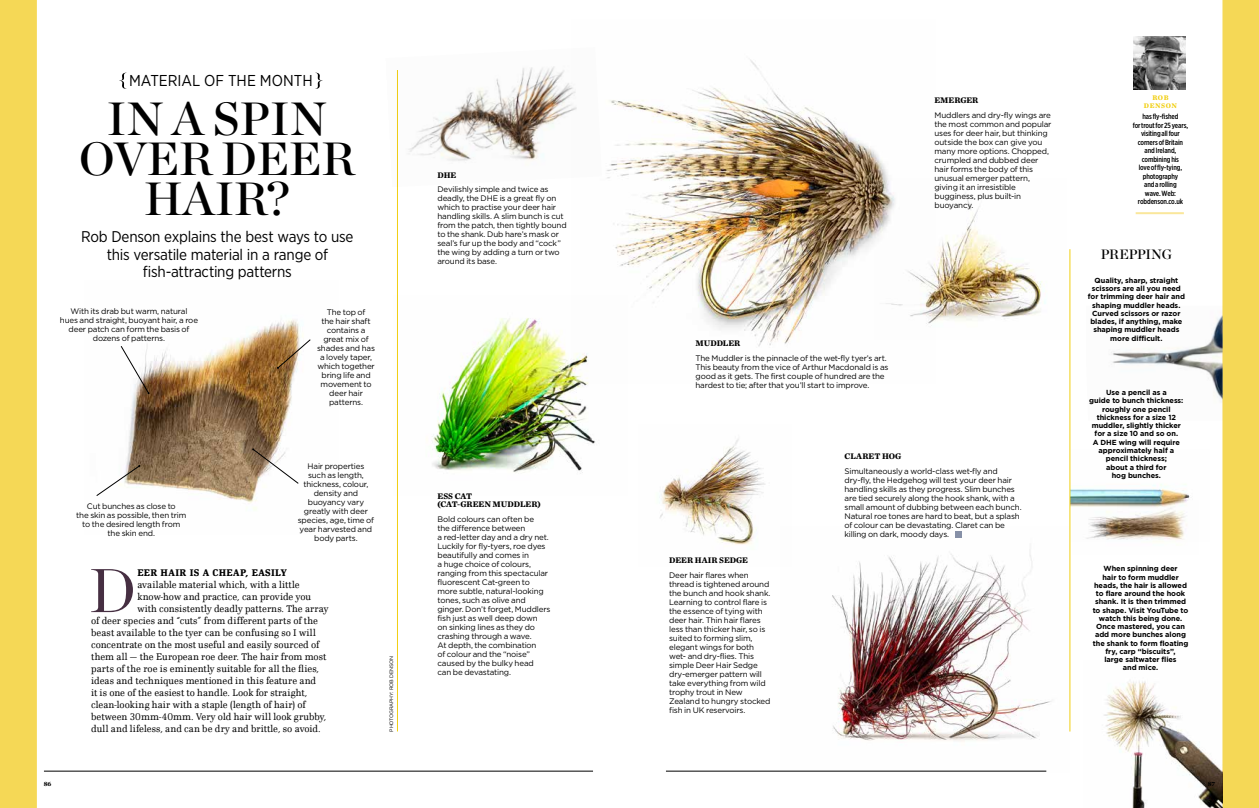
<style>
.page{position:relative;width:1259px;height:808px;background:#fff}
.page>*{position:absolute;margin:0;border:0;box-sizing:border-box;transform-origin:0 0}
.t1{font:61.6px "Chronicle Display";color:#462f42}
.t2{font:46.5px/40px "Chronicle Display Semi";color:#000;text-align:center}
.t3{font:15.8px "Gotham Narrow";color:#000}
.t4{font:15.5px/17.5px "Gotham Narrow";letter-spacing:-.015em;color:#000;text-align:center}
.t5{font:13.6px "Chronicle Display Semi";letter-spacing:-.03em;color:#000}
.t6{font:10px "Scherzo";letter-spacing:.005em;color:#000}
.t7{font:700 10px "Scherzo";letter-spacing:.04em;color:#000}
.t8{font:700 8.5px/8.5px "Chronicle Text G2";letter-spacing:-.005em;color:#000}
.t9{font:8px/9px "Gotham";letter-spacing:-.02em;color:#000}
.t10{font:500 7.5px/8.5px "Gotham X Narrow";letter-spacing:-.015em;color:#000;text-align:center}
.t11{font:700 7.3px/8.2px "Gotham";letter-spacing:-.005em;color:#000;text-align:center}
.t12{font:700 7px/8px "Chronicle Text G1";letter-spacing:.08em;color:#f1cf12;text-align:center}
.t13{font:700 6.5px "Chronicle Text G1";color:#000}
.t14{font:5px "Gotham";letter-spacing:-.03em;color:#000}
</style>
<div class="page">
<hr style="left:44px;top:771px;width:549px;height:1px;background:#000">
<hr style="left:666px;top:771px;width:380px;height:1px;background:#000">
<div style="left:1222px;top:0;width:37px;height:808px;background:#f5d856"></div>
<div style="left:0;top:0;width:37px;height:808px;background:#f5d856"></div>
<img style="left:432px;top:318px;width:163px;height:156px">
<img style="left:780px;top:537px;width:272px;height:235px">
<img style="left:126px;top:319px;width:177px;height:191px">
<img style="left:1104px;top:681px;width:118px;height:127px">
<svg style="left:315px;top:73px;width:7px;height:16px"></svg>
<svg style="left:119px;top:73px;width:7px;height:16px"></svg>
<hr style="left:397px;top:70px;width:1px;height:661px;background:#f1cf12">
<svg style="left:120px;top:345px;width:30px;height:49px"></svg>
<svg style="left:96px;top:465px;width:44px;height:31px"></svg>
<svg style="left:277px;top:339px;width:34px;height:30px"></svg>
<svg style="left:252px;top:448px;width:47px;height:36px"></svg>
<img style="left:1133px;top:37px;width:52px;height:52px">
<hr style="left:1135px;top:212px;width:48px;height:2px;background:#fae79b">
<div style="left:955px;top:531px;width:7px;height:6px;background:#8690a7"></div>
<img style="left:1070px;top:449px;width:120px;height:93px">
<img style="left:1111px;top:315px;width:111px;height:84px">
<img style="left:1073px;top:500px;width:117px;height:42px">
<img style="left:659px;top:439px;width:132px;height:128px">
<img style="left:408px;top:66px;width:163px;height:95px">
<img style="left:935px;top:193px;width:111px;height:128px">
<img style="left:571px;top:59px;width:364px;height:324px">
<hr style="left:1069px;top:249px;width:1px;height:482px;background:#f1cf12">
<h3 class="t3" style="left:129px;top:71px;width:185px">MATERIAL OF THE MONTH</h3>
<h2 class="t2" style="left:79px;top:95px;width:277px">IN A SPIN<br>OVER DEER<br>HAIR?</h2>
<h3 class="t4" style="left:81px;top:227px;width:274px">Rob Denson explains the best ways to use this versatile material in a range of fish-attracting patterns</h3>
<p class="t9" style="left:60px;top:306px;width:140px;text-align:center">With its drab but warm, natural<br>hues and straight, buoyant hair, a roe deer patch can form the basis of dozens of patterns.</p>
<p class="t9" style="left:317px;top:307px;width:59px;text-align:center">The top of<br>the hair shaft contains a great mix of shades and has a lovely taper, which together bring life and movement to deer hair patterns.</p>
<p class="t9" style="left:76px;top:502px;width:112px;text-align:center">Cut bunches as close to<br>the skin as possible, then trim to the desired length from the skin end.</p>
<p class="t9" style="left:298px;top:461px;width:78px;text-align:center">Hair properties such as length, thickness, colour, density and buoyancy vary greatly with deer species, age, time of year harvested and body parts.</p>
<h1 class="t1" style="left:89px;top:543px;width:48px">D</h1>
<p class="t7" style="left:137px;top:567px;width:151px">EER HAIR IS A CHEAP, EASILY</p>
<p class="t6" style="left:137px;top:579px;width:164px">available material which, with a little</p>
<p class="t6" style="left:137px;top:591px;width:175px">know-how and practice, can provide you</p>
<p class="t6" style="left:137px;top:603px;width:192px">with consistently deadly patterns. The array</p>
<p class="t6" style="left:91px;top:615px;width:228px">of deer species and “cuts” from different parts of the</p>
<p class="t6" style="left:91px;top:627px;width:226px">beast available to the tyer can be confusing so I will</p>
<p class="t6" style="left:91px;top:639px;width:230px">concentrate on the most useful and easily sourced of</p>
<p class="t6" style="left:91px;top:651px;width:236px">them all — the European roe deer. The hair from most</p>
<p class="t6" style="left:91px;top:663px;width:229px">parts of the roe is eminently suitable for all the flies,</p>
<p class="t6" style="left:91px;top:675px;width:226px">ideas and techniques mentioned in this feature and</p>
<p class="t6" style="left:91px;top:687px;width:217px">it is one of the easiest to handle. Look for straight,</p>
<p class="t6" style="left:91px;top:699px;width:216px">clean-looking hair with a staple (length of hair) of</p>
<p class="t6" style="left:91px;top:711px;width:237px">between 30mm-40mm. Very old hair will look grubby,</p>
<p class="t6" style="left:91px;top:723px;width:231px">dull and lifeless, and can be dry and brittle, so avoid.</p>
<p class="t14" style="left:388px;top:731px;width:77px;rotate:-90deg">PHOTOGRAPHY: ROB DENSON</p>
<p class="t8" style="left:437px;top:170px;width:20px">DHE</p>
<p class="t9" style="left:437px;top:185px;width:131px">Devilishly simple and twice as deadly, the DHE is a great fly on which to practise your deer hair handling skills. A slim bunch is cut from the patch, then tightly bound to the shank. Dub hare’s mask or seal’s fur up the body and “cock” the wing by adding a turn or two around its base.</p>
<p class="t8" style="left:437px;top:491px;width:105px">ESS CAT<br>(CAT-GREEN MUDDLER)</p>
<p class="t9" style="left:437px;top:514px;width:114px">Bold colours can often be<br>the difference between<br>a red-letter day and a dry net.<br>Luckily for fly-tyers, roe dyes beautifully and comes in<br>a huge choice of colours, ranging from this spectacular fluorescent Cat-green to more subtle, natural-looking tones, such as olive and ginger. Don’t forget, Muddlers fish just as well deep down<br>on sinking lines as they do crashing through a wave.<br>At depth, the combination<br>of colour and the “noise” caused by the bulky head<br>can be devastating.</p>
<p class="t8" style="left:934px;top:96px;width:45px">EMERGER</p>
<p class="t9" style="left:934px;top:110px;width:119px">Muddlers and dry-fly wings are the most common and popular uses for deer hair, but thinking outside the box can give you many more options. Chopped, crumpled and dubbed deer hair forms the body of this unusual emerger pattern, giving it an irresistible bugginess, plus built-in buoyancy.</p>
<p class="t8" style="left:695px;top:339px;width:46px">MUDDLER</p>
<p class="t9" style="left:695px;top:354px;width:194px">The Muddler is the pinnacle of the wet-fly tyer’s art.<br>This beauty from the vice of Arthur Macdonald is as good as it gets. The first couple of hundred are the hardest to tie; after that you’ll start to improve.</p>
<p class="t8" style="left:669px;top:555px;width:80px">DEER HAIR SEDGE</p>
<p class="t9" style="left:669px;top:570px;width:103px">Deer hair flares when thread is tightened around the bunch and hook shank.<br>Learning to control flare is the essence of tying with deer hair. Thin hair flares less than thicker hair, so is suited to forming slim, elegant wings for both wet- and dry-flies. This simple Deer Hair Sedge dry-emerger pattern will take everything from wild trophy trout in New<br>Zealand to hungry stocked fish in UK reservoirs.</p>
<p class="t8" style="left:844px;top:452px;width:58px">CLARET HOG</p>
<p class="t9" style="left:844px;top:466px;width:179px">Simultaneously a world-class wet-fly and dry-fly, the Hedgehog will test your deer hair handling skills as they progress. Slim bunches are tied securely along the hook shank, with a small amount of dubbing between each bunch.<br>Natural roe tones are hard to beat, but a splash of colour can be devastating. Claret can be killing on dark, moody days.</p>
<p class="t12" style="left:1144px;top:93px;width:35px">ROB<br>DENSON</p>
<p class="t10" style="left:1132px;top:112px;width:57px">has fly-fished<br>for trout for 25 years, visiting all four corners of Britain and Ireland, combining his<br>love of fly-tying, photography<br>and a rolling<br>wave. Web: robdenson.co.uk</p>
<h3 class="t5" style="left:1101px;top:243px;width:72px">PREPPING</h3>
<p class="t11" style="left:1087px;top:276px;width:99px">Quality, sharp, straight scissors are all you need for trimming deer hair and shaping muddler heads.<br>Curved scissors or razor blades, if anything, make shaping muddler heads more difficult.</p>
<p class="t11" style="left:1089px;top:388px;width:96px">Use a pencil as a<br>guide to bunch thickness: roughly one pencil thickness for a size 12 muddler, slightly thicker for a size 10 and so on.<br>A DHE wing will require approximately half a pencil thickness;<br>about a third for<br>hog bunches.</p>
<p class="t11" style="left:1092px;top:565px;width:97px">When spinning deer<br>hair to form muddler heads, the hair is allowed to flare around the hook shank. It is then trimmed to shape. Visit YouTube to watch this being done.<br>Once mastered, you can add more bunches along the shank to form floating fry, carp “biscuits”,<br>large saltwater flies<br>and mice.</p>
<p class="t13" style="left:44px;top:778px;width:9px">86</p>
<p class="t13" style="left:1207px;top:778px;width:9px">87</p>
</div>
